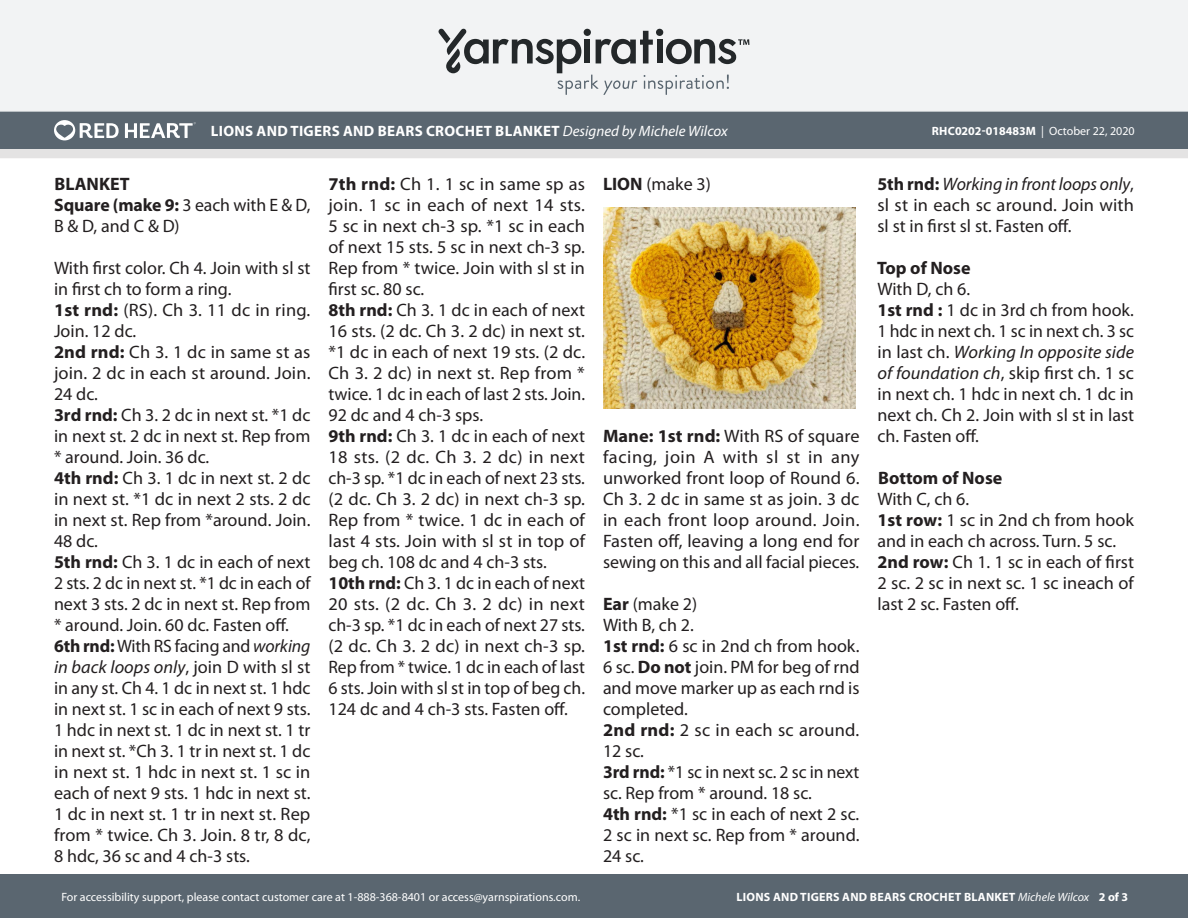
<style>
.page{position:relative;width:1188px;height:918px;background:#fff}
.page>*{position:absolute;margin:0;border:0;box-sizing:border-box;transform-origin:0 0}
.Body_-__With_auto_st{font:18px/21px "Myriad Pro";color:#231f20;text-align:justify}
.SIZES_-_Color_Coded{font:700 18px "Myriad Pro";color:#231f20}
.t1{font:700 15px "Myriad Pro";letter-spacing:.02em;color:#fff}
.t2{font:12px "Myriad Pro";color:#fff}
.t3{font:700 12px "Myriad Pro";letter-spacing:.02em;color:#fff}
.t4{font:700 12px "Myriad Pro";color:#fff}
.s1{font-weight:400;font-style:italic}
.s2{font-weight:400}
.s3{font-weight:700}
.s4{font-style:italic}
</style>
<div class="page">
<div style="left:0;top:875px;width:1188px;height:43px;background:#5a6670"></div>
<div style="left:0;top:149px;width:1188px;height:9px;background:#e4e3e3"></div>
<div style="left:0;top:111px;width:1188px;height:38px;background:#5a6670"></div>
<div style="left:0;top:0;width:1188px;height:112px;background:#f2f3f4"></div>
<svg style="left:438px;top:29px;width:311px;height:66px"></svg>
<svg style="left:54px;top:120px;width:65px;height:20px"></svg>
<svg style="left:125px;top:122px;width:71px;height:16px"></svg>
<img style="left:603px;top:207px;width:252px;height:201px">
<p class="t1" style="left:211px;top:121px;width:519px">LIONS AND TIGERS AND BEARS CROCHET BLANKET <span class="s1">Designed by Michele Wilcox</span></p>
<p class="t4" style="left:932px;top:123px;width:204px">RHC0202-018483M <span class="s2">| October 22, 2020</span></p>
<p class="SIZES_-_Color_Coded" style="left:55px;top:172px;width:77px">BLANKET</p>
<p class="Body_-__With_auto_st" style="left:54px;top:195px;width:258px"><span class="s3">Square (make 9:</span> 3 each with E &amp; D,<br>B &amp; D, and C &amp; D)</p>
<p class="Body_-__With_auto_st" style="left:54px;top:258px;width:258px">With first color. Ch 4. Join with sl st in first ch to form a ring.</p>
<p class="Body_-__With_auto_st" style="left:54px;top:300px;width:258px"><span class="s3">1st rnd:</span> (RS). Ch 3. 11 dc in ring.<br>Join. 12 dc.</p>
<p class="Body_-__With_auto_st" style="left:54px;top:342px;width:258px"><span class="s3">2nd rnd:</span> Ch 3. 1 dc in same st as join. 2 dc in each st around. Join.<br>24 dc.</p>
<p class="Body_-__With_auto_st" style="left:54px;top:405px;width:258px"><span class="s3">3rd rnd:</span> Ch 3. 2 dc in next st. *1 dc in next st. 2 dc in next st. Rep from * around. Join. 36 dc.</p>
<p class="Body_-__With_auto_st" style="left:54px;top:468px;width:258px"><span class="s3">4th rnd:</span> Ch 3. 1 dc in next st. 2 dc in next st. *1 dc in next 2 sts. 2 dc in next st. Rep from *around. Join.<br>48 dc.</p>
<p class="Body_-__With_auto_st" style="left:54px;top:552px;width:258px"><span class="s3">5th rnd:</span> Ch 3. 1 dc in each of next 2 sts. 2 dc in next st. *1 dc in each of next 3 sts. 2 dc in next st. Rep from * around. Join. 60 dc. Fasten off.</p>
<p class="Body_-__With_auto_st" style="left:54px;top:636px;width:258px"><span class="s3">6th rnd:</span> With RS facing and <span class="s4">working in back loops only</span>, join D with sl st in any st. Ch 4. 1 dc in next st. 1 hdc in next st. 1 sc in each of next 9 sts.<br>1 hdc in next st. 1 dc in next st. 1 tr in next st. *Ch 3. 1 tr in next st. 1 dc in next st. 1 hdc in next st. 1 sc in each of next 9 sts. 1 hdc in next st.<br>1 dc in next st. 1 tr in next st. Rep from * twice. Ch 3. Join. 8 tr, 8 dc, 8 hdc, 36 sc and 4 ch-3 sts.</p>
<p class="Body_-__With_auto_st" style="left:328px;top:174px;width:258px"><span class="s3">7th rnd:</span> Ch 1. 1 sc in same sp as join. 1 sc in each of next 14 sts.<br>5 sc in next ch-3 sp. *1 sc in each of next 15 sts. 5 sc in next ch-3 sp.<br>Rep from * twice. Join with sl st in first sc. 80 sc.</p>
<p class="Body_-__With_auto_st" style="left:328px;top:300px;width:258px"><span class="s3">8th rnd:</span> Ch 3. 1 dc in each of next 16 sts. (2 dc. Ch 3. 2 dc) in next st. *1 dc in each of next 19 sts. (2 dc.<br>Ch 3. 2 dc) in next st. Rep from * twice. 1 dc in each of last 2 sts. Join.<br>92 dc and 4 ch-3 sps.</p>
<p class="Body_-__With_auto_st" style="left:328px;top:426px;width:258px"><span class="s3">9th rnd:</span> Ch 3. 1 dc in each of next 18 sts. (2 dc. Ch 3. 2 dc) in next ch-3 sp. *1 dc in each of next 23 sts. (2 dc. Ch 3. 2 dc) in next ch-3 sp.<br>Rep from * twice. 1 dc in each of last 4 sts. Join with sl st in top of beg ch. 108 dc and 4 ch-3 sts.</p>
<p class="Body_-__With_auto_st" style="left:328px;top:573px;width:258px"><span class="s3">10th rnd:</span> Ch 3. 1 dc in each of next 20 sts. (2 dc. Ch 3. 2 dc) in next ch-3 sp. *1 dc in each of next 27 sts. (2 dc. Ch 3. 2 dc) in next ch-3 sp.<br>Rep from * twice. 1 dc in each of last 6 sts. Join with sl st in top of beg ch.<br>124 dc and 4 ch-3 sts. Fasten off.</p>
<p class="Body_-__With_auto_st" style="left:603px;top:174px;width:109px"><span class="s3">LION</span> (make 3)</p>
<p class="Body_-__With_auto_st" style="left:603px;top:426px;width:258px"><span class="s3">Mane: 1st rnd:</span> With RS of square facing, join A with sl st in any unworked front loop of Round 6.<br>Ch 3. 2 dc in same st as join. 3 dc in each front loop around. Join.<br>Fasten off, leaving a long end for sewing on this and all facial pieces.</p>
<p class="Body_-__With_auto_st" style="left:603px;top:594px;width:96px"><span class="s3">Ear</span> (make 2)</p>
<p class="Body_-__With_auto_st" style="left:603px;top:615px;width:92px">With B, ch 2.</p>
<p class="Body_-__With_auto_st" style="left:603px;top:636px;width:258px"><span class="s3">1st rnd:</span> 6 sc in 2nd ch from hook.<br>6 sc. <span class="s3">Do not</span> join. PM for beg of rnd and move marker up as each rnd is completed.</p>
<p class="Body_-__With_auto_st" style="left:603px;top:720px;width:258px"><span class="s3">2nd rnd:</span> 2 sc in each sc around.<br>12 sc.</p>
<p class="Body_-__With_auto_st" style="left:603px;top:762px;width:258px"><span class="s3">3rd rnd:</span> *1 sc in next sc. 2 sc in next sc. Rep from * around. 18 sc.</p>
<p class="Body_-__With_auto_st" style="left:603px;top:804px;width:258px"><span class="s3">4th rnd:</span> *1 sc in each of next 2 sc.<br>2 sc in next sc. Rep from * around.<br>24 sc.</p>
<p class="Body_-__With_auto_st" style="left:878px;top:174px;width:258px"><span class="s3">5th rnd:</span> <span class="s4">Working in front loops only</span>, sl st in each sc around. Join with sl st in first sl st. Fasten off.</p>
<p class="SIZES_-_Color_Coded" style="left:877px;top:256px;width:95px">Top of Nose</p>
<p class="Body_-__With_auto_st" style="left:878px;top:279px;width:94px">With D, ch 6.</p>
<p class="Body_-__With_auto_st" style="left:878px;top:300px;width:258px"><span class="s3">1st rnd :</span> 1 dc in 3rd ch from hook.<br>1 hdc in next ch. 1 sc in next ch. 3 sc in last ch. <span class="s4">Working In opposite side of foundation ch</span>, skip first ch. 1 sc in next ch. 1 hdc in next ch. 1 dc in next ch. Ch 2. Join with sl st in last ch. Fasten off.</p>
<p class="SIZES_-_Color_Coded" style="left:878px;top:466px;width:126px">Bottom of Nose</p>
<p class="Body_-__With_auto_st" style="left:878px;top:489px;width:93px">With C, ch 6.</p>
<p class="Body_-__With_auto_st" style="left:878px;top:510px;width:258px"><span class="s3">1st row:</span> 1 sc in 2nd ch from hook and in each ch across. Turn. 5 sc.</p>
<p class="Body_-__With_auto_st" style="left:878px;top:552px;width:258px"><span class="s3">2nd row:</span> Ch 1. 1 sc in each of first 2 sc. 2 sc in next sc. 1 sc ineach of last 2 sc. Fasten off.</p>
<p class="t2" style="left:61px;top:890px;width:520px">For accessibility support, please contact customer care at 1-888-368-8401 or access@yarnspirations.com.</p>
<p class="t3" style="left:737px;top:889px;width:393px">LIONS AND TIGERS AND BEARS CROCHET BLANKET <span class="s1">Michele Wilcox</span> 2 of 3</p>
</div>
